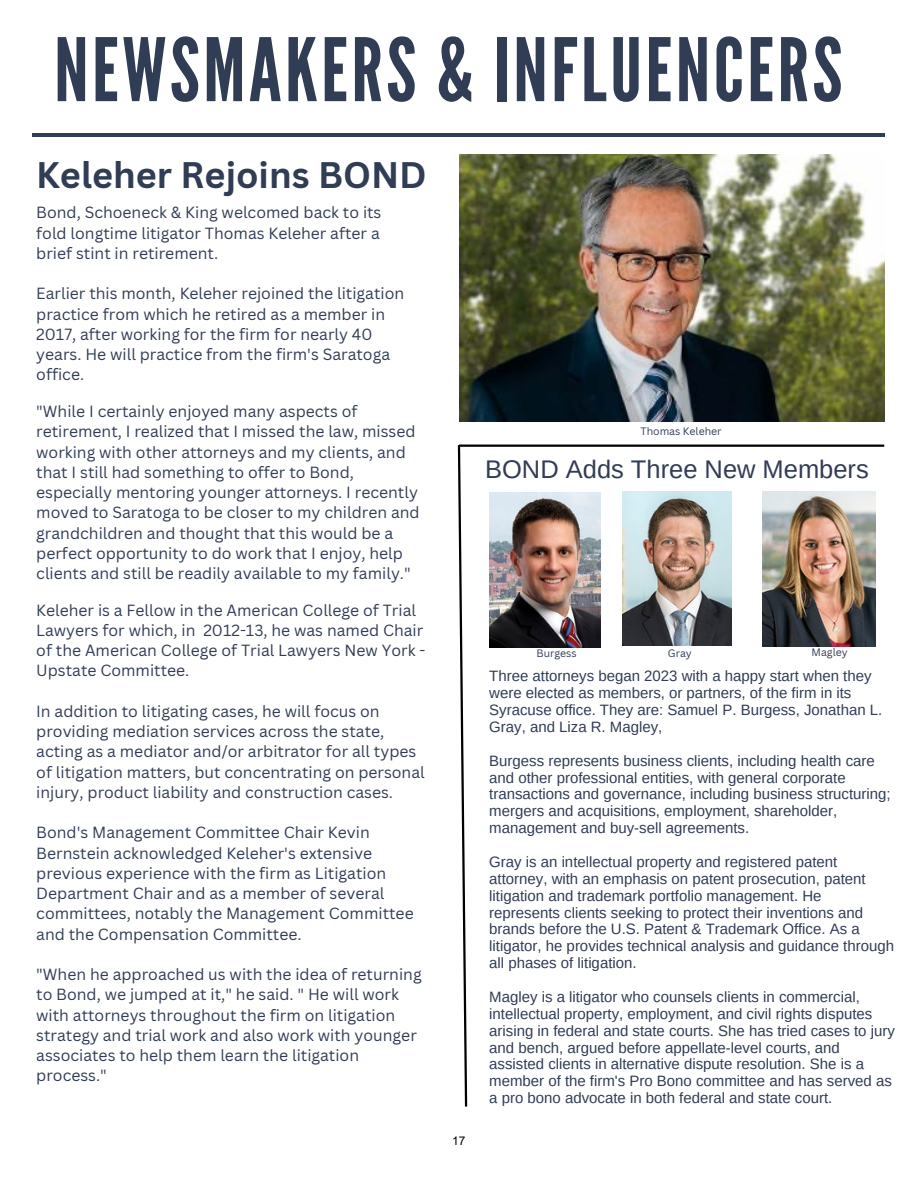
<style>
.page{position:relative;width:918px;height:1188px;background:#fff}
.page>*{position:absolute;margin:0;border:0;box-sizing:border-box;transform-origin:0 0}
.t1{font:87.15px "League Gothic";letter-spacing:.04em;color:#313c55}
.t2{font:700 36px "Canva Sans";color:#313c55}
.t3{font:25.5px "Arimo";color:#313c55}
.t4{font:15.75px/20.2px "Canva Sans";color:#313c55}
.t5{font:15px/16.8px "Arimo";color:#313c55}
.t6{font:12px "Arial";color:#000}
.t7{font:10.5px "Canva Sans";color:#313c55}
</style>
<div class="page">
<hr style="left:32px;top:133px;width:853px;height:3px;background:#313c55">
<img style="left:459px;top:154px;width:425px;height:267px">
<svg style="left:457px;top:444px;width:11px;height:663px"></svg>
<hr style="left:459px;top:445px;width:425px;height:2px;background:#000">
<img style="left:489px;top:492px;width:112px;height:156px">
<img style="left:623px;top:491px;width:109px;height:154px">
<img style="left:763px;top:491px;width:112px;height:155px">
<h1 class="t1" style="left:54px;top:20px;width:790px">NEWSMAKERS &amp; INFLUENCERS</h1>
<h2 class="t2" style="left:36px;top:149px;width:392px">Keleher Rejoins BOND</h2>
<p class="t4" style="left:36px;top:202px;width:347px;text-align:justify">Bond, Schoeneck &amp; King welcomed back to its fold longtime litigator Thomas Keleher after a brief stint in retirement.</p>
<p class="t4" style="left:36px;top:283px;width:369px">Earlier this month, Keleher rejoined the litigation practice from which he retired as a member in 2017, after working for the firm for nearly 40 years. He will practice from the firm's Saratoga office.</p>
<p class="t4" style="left:36px;top:401px;width:385px">"While I certainly enjoyed many aspects of retirement, I realized that I missed the law, missed working with other attorneys and my clients, and that I still had something to offer to Bond, especially mentoring younger attorneys. I recently moved to Saratoga to be closer to my children and grandchildren and thought that this would be a perfect opportunity to do work that I enjoy, help clients and still be readily available to my family."</p>
<p class="t4" style="left:36px;top:600px;width:391px">Keleher is a Fellow in the American College of Trial Lawyers for which, in 2012-13, he was named Chair of the American College of Trial Lawyers New York - Upstate Committee.</p>
<p class="t4" style="left:36px;top:701px;width:390px">In addition to litigating cases, he will focus on providing mediation services across the state, acting as a mediator and/or arbitrator for all types of litigation matters, but concentrating on personal injury, product liability and construction cases.</p>
<p class="t4" style="left:36px;top:822px;width:379px">Bond's Management Committee Chair Kevin Bernstein acknowledged Keleher's extensive previous experience with the firm as Litigation Department Chair and as a member of several committees, notably the Management Committee and the Compensation Committee.</p>
<p class="t4" style="left:36px;top:964px;width:387px">"When he approached us with the idea of returning to Bond, we jumped at it," he said. " He will work with attorneys throughout the firm on litigation strategy and trial work and also work with younger associates to help them learn the litigation process."</p>
<p class="t7" style="left:641px;top:424px;width:83px">Thomas Keleher</p>
<h3 class="t3" style="left:485px;top:455px;width:385px">BOND Adds Three New Members</h3>
<p class="t6" style="left:452px;top:1132px;width:15px">17</p>
<p class="t7" style="left:536px;top:646px;width:42px">Burgess</p>
<p class="t7" style="left:668px;top:646px;width:25px">Gray</p>
<p class="t7" style="left:812px;top:645px;width:38px">Magley</p>
<p class="t5" style="left:489px;top:668px;width:395px">Three attorneys began 2023 with a happy start when they were elected as members, or partners, of the firm in its Syracuse office. They are: Samuel P. Burgess, Jonathan L.<br>Gray, and Liza R. Magley,</p>
<p class="t5" style="left:489px;top:752px;width:403px">Burgess represents business clients, including health care and other professional entities, with general corporate transactions and governance, including business structuring; mergers and acquisitions, employment, shareholder, management and buy-sell agreements.</p>
<p class="t5" style="left:489px;top:853px;width:406px">Gray is an intellectual property and registered patent attorney, with an emphasis on patent prosecution, patent litigation and trademark portfolio management. He represents clients seeking to protect their inventions and brands before the U.S. Patent &amp; Trademark Office. As a litigator, he provides technical analysis and guidance through all phases of litigation.</p>
<p class="t5" style="left:489px;top:988px;width:407px">Magley is a litigator who counsels clients in commercial, intellectual property, employment, and civil rights disputes arising in federal and state courts. She has tried cases to jury and bench, argued before appellate-level courts, and assisted clients in alternative dispute resolution. She is a member of the firm's Pro Bono committee and has served as a pro bono advocate in both federal and state court.</p>
</div>
